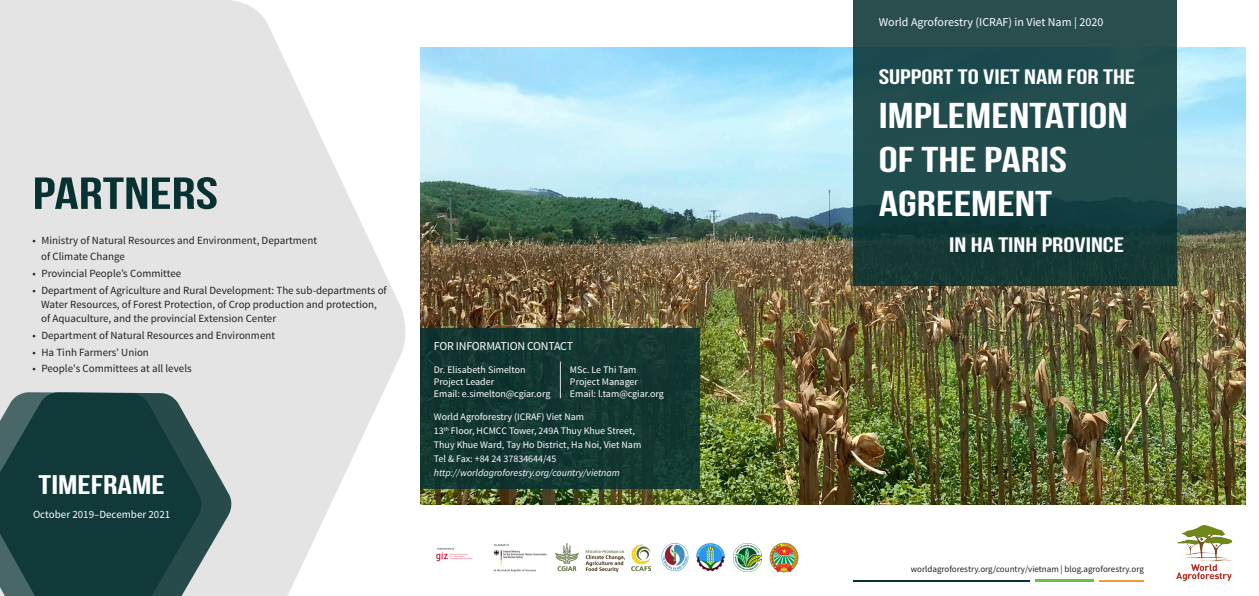
<style>
.page{position:relative;width:1259px;height:596px;background:#fff}
.page>*{position:absolute;margin:0;border:0;box-sizing:border-box;transform-origin:0 0}
.t1{font:44.8px "Bebas Neue";color:#083232;scale:1.33 1}
.t2{font:35.9px "Bebas Neue";color:#fff;scale:1.33 1}
.t3{font:26.9px "Bebas Neue";color:#fff;scale:1.33 1}
.t4{font:20.9px "Bebas Neue";color:#fff;scale:1.33 1}
.t5{font:12px "Source Sans Pro";letter-spacing:-.005em;color:#fff}
.t6{font:11px/13.9px "Source Sans Pro";color:#231f20}
.t7{font:11px "Source Sans Pro";color:#fff}
.t8{font:10px "Source Sans Pro";color:#fff}
.t9{font:italic 10px "Source Sans Pro";color:#fff}
.t10{font:9px "Source Sans Pro";color:#231f20}
</style>
<div class="page">
<img style="left:420px;top:48px;width:825px;height:456px">
<img style="left:1176px;top:525px;width:57px;height:56px">
<div style="left:853px;top:0;width:323px;height:285px;background:linear-gradient(to bottom,#295356,#133a39)"></div>
<div style="left:421px;top:327px;width:279px;height:161px;background:linear-gradient(to right,#123630,#153932)"></div>
<hr style="left:853px;top:579px;width:176px;height:2px;background:#083232">
<hr style="left:1035px;top:579px;width:58px;height:2px;background:#6ebe44">
<hr style="left:1099px;top:579px;width:44px;height:2px;background:#f79837">
<svg style="left:0;top:0;width:406px;height:595px;fill:#e4e4e4"></svg>
<svg style="left:0;top:392px;width:233px;height:203px;background:#315353"></svg>
<img style="left:436px;top:544px;width:111px;height:28px">
<img style="left:556px;top:543px;width:95px;height:27px">
<img style="left:661px;top:543px;width:28px;height:27px">
<img style="left:696px;top:543px;width:29px;height:28px">
<img style="left:733px;top:543px;width:28px;height:27px">
<img style="left:769px;top:542px;width:29px;height:29px">
<hr style="left:560px;top:361px;width:1px;height:37px;background:#fff">
<p class="t1" style="left:33px;top:169px;width:141px">PARTNERS</p>
<p class="t6" style="left:33px;top:233px;width:286px">• Ministry of Natural Resources and Environment, Department</p>
<p class="t6" style="left:41px;top:250px;width:85px">of Climate Change</p>
<p class="t6" style="left:33px;top:267px;width:150px">• Provincial People’s Committee</p>
<p class="t6" style="left:41px;top:283px;width:347px;text-indent:-9px">• Department of Agriculture and Rural Development: The sub-departments of<br>Water Resources, of Forest Protection, of Crop production and protection, of Aquaculture, and the provincial Extension Center</p>
<p class="t6" style="left:33px;top:328px;width:244px">• Department of Natural Resources and Environment</p>
<p class="t6" style="left:33px;top:345px;width:118px">• Ha Tinh Farmers’ Union</p>
<p class="t6" style="left:33px;top:362px;width:161px">• People's Committees at all levels</p>
<p class="t3" style="left:39px;top:469px;width:96px">TIMEFRAME</p>
<p class="t7" style="left:33px;top:507px;width:139px">October 2019–December 2021</p>
<p class="t5" style="left:434px;top:338px;width:141px">FOR INFORMATION CONTACT</p>
<p class="t8" style="left:434px;top:364px;width:93px">Dr. Elisabeth Simelton</p>
<p class="t8" style="left:434px;top:375px;width:62px">Project Leader</p>
<p class="t8" style="left:434px;top:387px;width:118px">Email: e.simelton@cgiar.org</p>
<p class="t8" style="left:434px;top:410px;width:152px">World Agroforestry (ICRAF) Viet Nam</p>
<p class="t8" style="left:434px;top:424px;width:203px">13<sup>th</sup> Floor, HCMCC Tower, 249A Thuy Khue Street,</p>
<p class="t8" style="left:434px;top:438px;width:209px">Thuy Khue Ward, Tay Ho District, Ha Noi, Viet Nam</p>
<p class="t8" style="left:434px;top:452px;width:124px">Tel &amp; Fax: +84 24 37834644/45</p>
<p class="t9" style="left:434px;top:466px;width:187px">http://worldagroforestry.org/country/vietnam</p>
<p class="t8" style="left:570px;top:363px;width:68px">MSc. Le Thi Tam</p>
<p class="t8" style="left:570px;top:375px;width:69px">Project Manager</p>
<p class="t8" style="left:570px;top:387px;width:95px">Email: l.tam@cgiar.org</p>
<p class="t5" style="left:878px;top:14px;width:226px">World Agroforestry (ICRAF) in Viet Nam | 2020</p>
<p class="t4" style="left:878px;top:65px;width:194px">SUPPORT TO VIET NAM FOR THE</p>
<p class="t2" style="left:878px;top:96px;width:189px">IMPLEMENTATION</p>
<p class="t2" style="left:878px;top:140px;width:143px">OF THE PARIS</p>
<p class="t2" style="left:878px;top:184px;width:132px">AGREEMENT</p>
<p class="t4" style="left:949px;top:233px;width:133px">IN HA TINH PROVINCE</p>
<p class="t10" style="left:910px;top:563px;width:235px">worldagroforestry.org/country/vietnam | blog.agroforestry.org</p>
</div>
